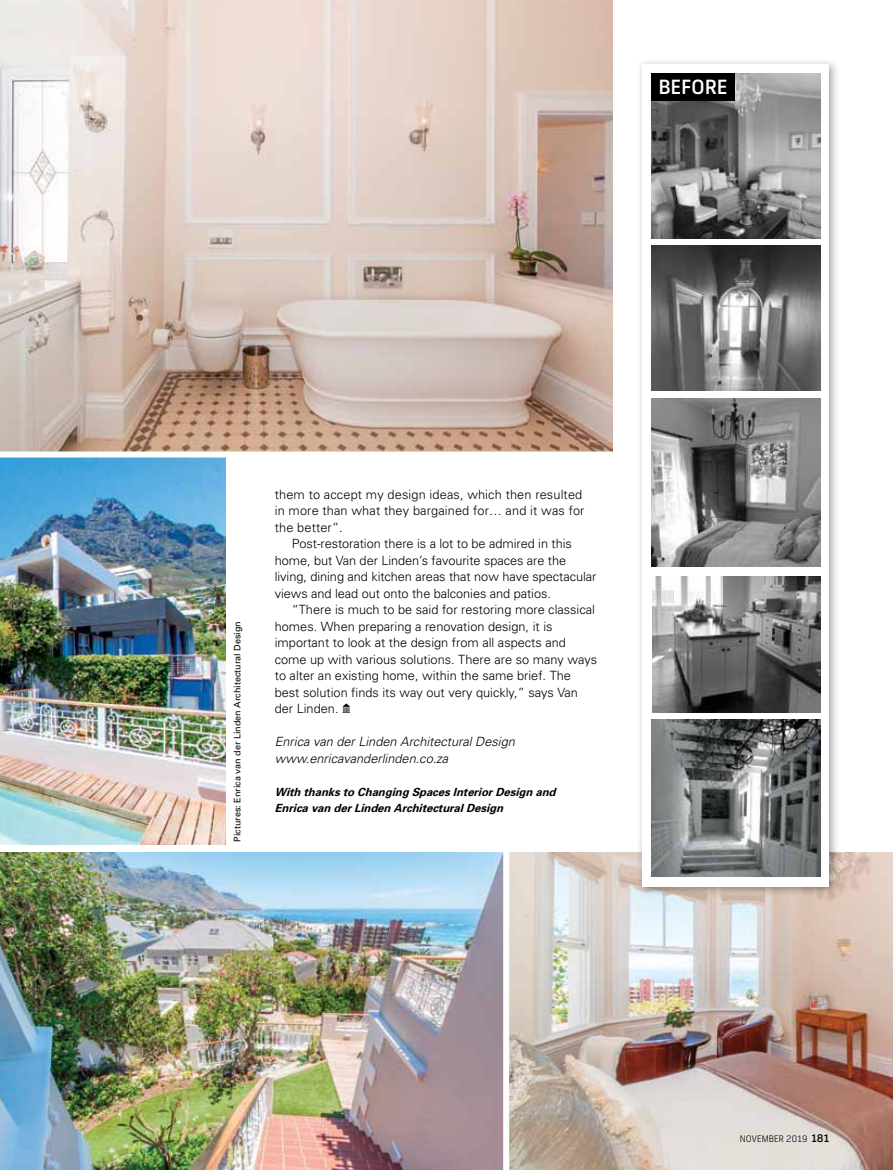
<style>
.page{position:relative;width:893px;height:1170px;background:#fff}
.page>*{position:absolute;margin:0;border:0;box-sizing:border-box;transform-origin:0 0}
.t1{font:500 19.5px "Frank";letter-spacing:.02em;color:#fff}
.t2{font:300 12.75px/16.5px "Univers";color:#000}
.t3{font:italic 300 12.75px/16.5px "Univers";color:#000}
.t4{font:italic 700 11.25px/16.5px "Univers";color:#000}
.t5{font:9px "Univers";color:#000}
.t6{font:300 9px "Frank";letter-spacing:.02em;color:#000}
.s1{font-weight:500;font-size:10.5px}
</style>
<div class="page">
<img style="left:0;top:852px;width:503px;height:317px">
<img style="left:0;top:0;width:612px;height:451px">
<img style="left:0;top:457px;width:225px;height:388px">
<img style="left:509px;top:852px;width:384px;height:317px">
<img style="left:637px;top:61px;width:202px;height:835px">
<div style="left:642px;top:64px;width:187px;height:822px;background:#fff"></div>
<img style="left:652px;top:73px;width:168px;height:165px">
<div style="left:651px;top:73px;width:84px;height:28px;background:#000"></div>
<img style="left:652px;top:245px;width:168px;height:145px">
<img style="left:652px;top:399px;width:168px;height:167px">
<img style="left:652px;top:719px;width:168px;height:157px">
<img style="left:652px;top:576px;width:168px;height:136px">
<h1 class="t1" style="left:659px;top:75px;width:70px">BEFORE</h1>
<p class="t5" style="left:232px;top:841px;width:222px;rotate:-90deg">Pictures: Enrica van der Linden Architectural Design</p>
<p class="t2" style="left:275px;top:485px;width:311px">them to accept my design ideas, which then resulted in more than what they bargained for… and it was for the better”.</p>
<p class="t2" style="left:275px;top:535px;width:323px;text-indent:17px">Post-restoration there is a lot to be admired in this home, but Van der Linden’s favourite spaces are the living, dining and kitchen areas that now have spectacular views and lead out onto the balconies and patios.</p>
<p class="t2" style="left:275px;top:601px;width:324px;text-indent:17px">“There is much to be said for restoring more c lassical homes. When preparing a renovation design, it is important to look at the design from all aspects and come up with various solutions. There are so many ways to alter an existing home, within the same brief. The best solution finds its way out very quickly,” says Van der Linden.</p>
<p class="t3" style="left:275px;top:733px;width:242px">Enrica van der Linden Architectural Design www.enricavanderlinden.co.za</p>
<p class="t4" style="left:275px;top:783px;width:286px">With thanksto Changing SpacesInteriorDesign and<br>Enricavan derLinden ArchitecturalDesign</p>
<p class="t6" style="left:740px;top:1133px;width:91px">NOVEMBER 2019 <span class="s1">181</span></p>
</div>
